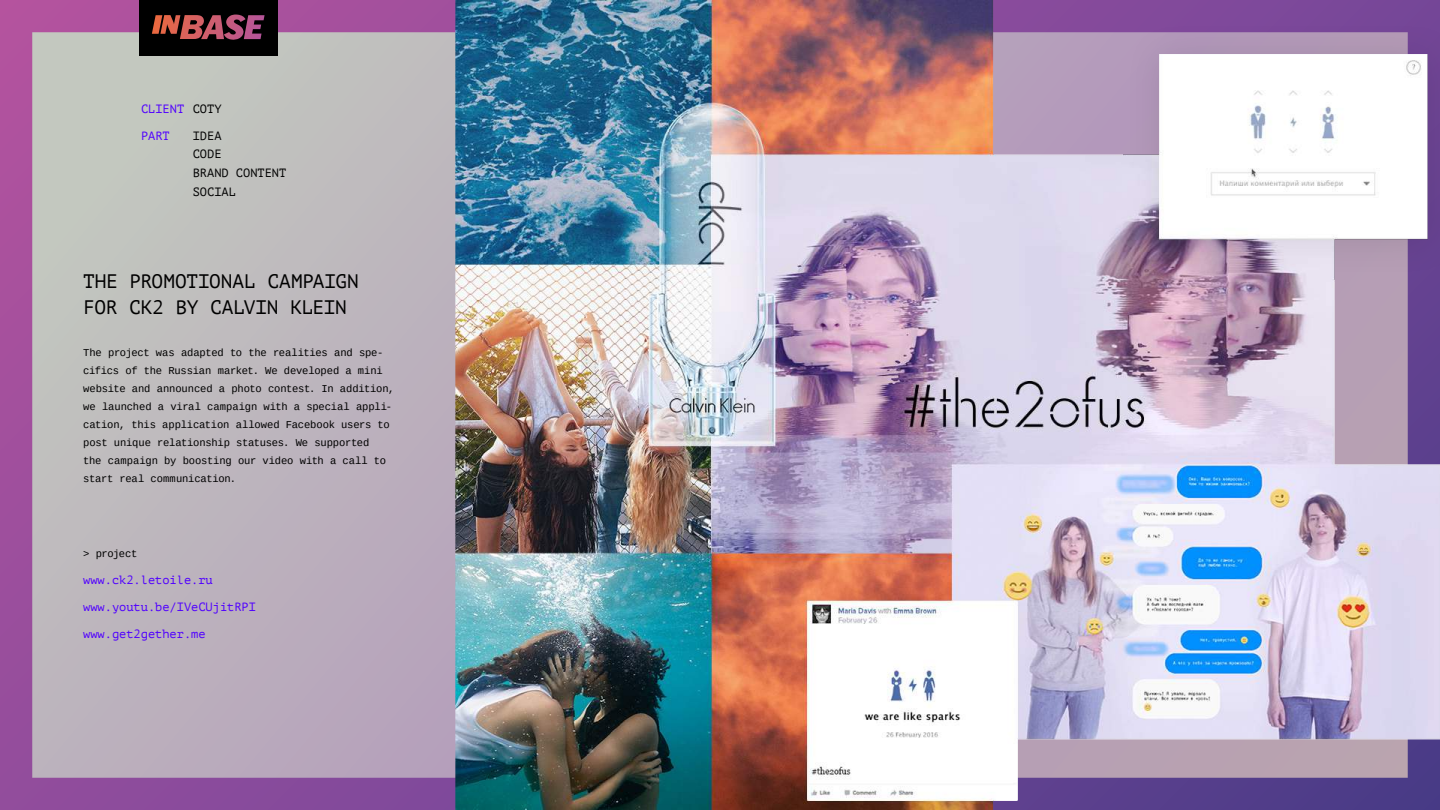
<style>
.page{position:relative;width:1440px;height:810px;background:#fff}
.page>*{position:absolute;margin:0;border:0;box-sizing:border-box;transform-origin:0 0}
.t1{font:19.5px/25.5px "PT Mono";letter-spacing:-.01em;color:#000}
.t2{font:12px "PT Mono";color:#5000ff}
.t3{font:12px/18.8px "PT Mono";color:#010101}
.t4{font:12px "PT Mono";color:#000}
.t5{font:10.5px/18px "Cousine";letter-spacing:-.015em;color:#000}
.t6{font:10.5px "Cousine";letter-spacing:-.035em;color:#000}
</style>
<div class="page">
<svg style="left:0;top:0;width:455px;height:810px;background:#b8a8b8"></svg>
<div style="left:139px;top:0;width:139px;height:55px;background:#000"></div>
<svg style="left:152px;top:15px;width:113px;height:25px"></svg>
<img style="left:455px;top:0;width:985px;height:810px">
<p class="t2" style="left:141px;top:102px;width:45px">CLIENT</p>
<p class="t2" style="left:141px;top:129px;width:30px">PART</p>
<p class="t4" style="left:193px;top:102px;width:30px">COTY</p>
<p class="t3" style="left:193px;top:126px;width:95px">IDEA<br>CODE<br>BRAND CONTENT<br>SOCIAL</p>
<h1 class="t1" style="left:83px;top:269px;width:277px">THE PROMOTIONAL CAMPAIGN<br>FOR CK2 BY CALVIN KLEIN</h1>
<p class="t5" style="left:83px;top:343px;width:313px">The project was adapted to the realities and spe&shy;cifics of the Russian market. We developed a mini website and announced a photo contest. In addition, we launched a viral campaign with a special appli&shy;cation, this application allowed Facebook users to post unique relationship statuses. We supported<br>the campaign by boosting our video with a call to start real communication.</p>
<p class="t6" style="left:83px;top:547px;width:56px">&gt; project</p>
<p class="t2" style="left:83px;top:573px;width:131px">www.ck2.letoile.ru</p>
<p class="t2" style="left:83px;top:600px;width:174px">www.youtu.be/IVeCUjitRPI</p>
<p class="t2" style="left:83px;top:627px;width:124px">www.get2gether.me</p>
</div>
